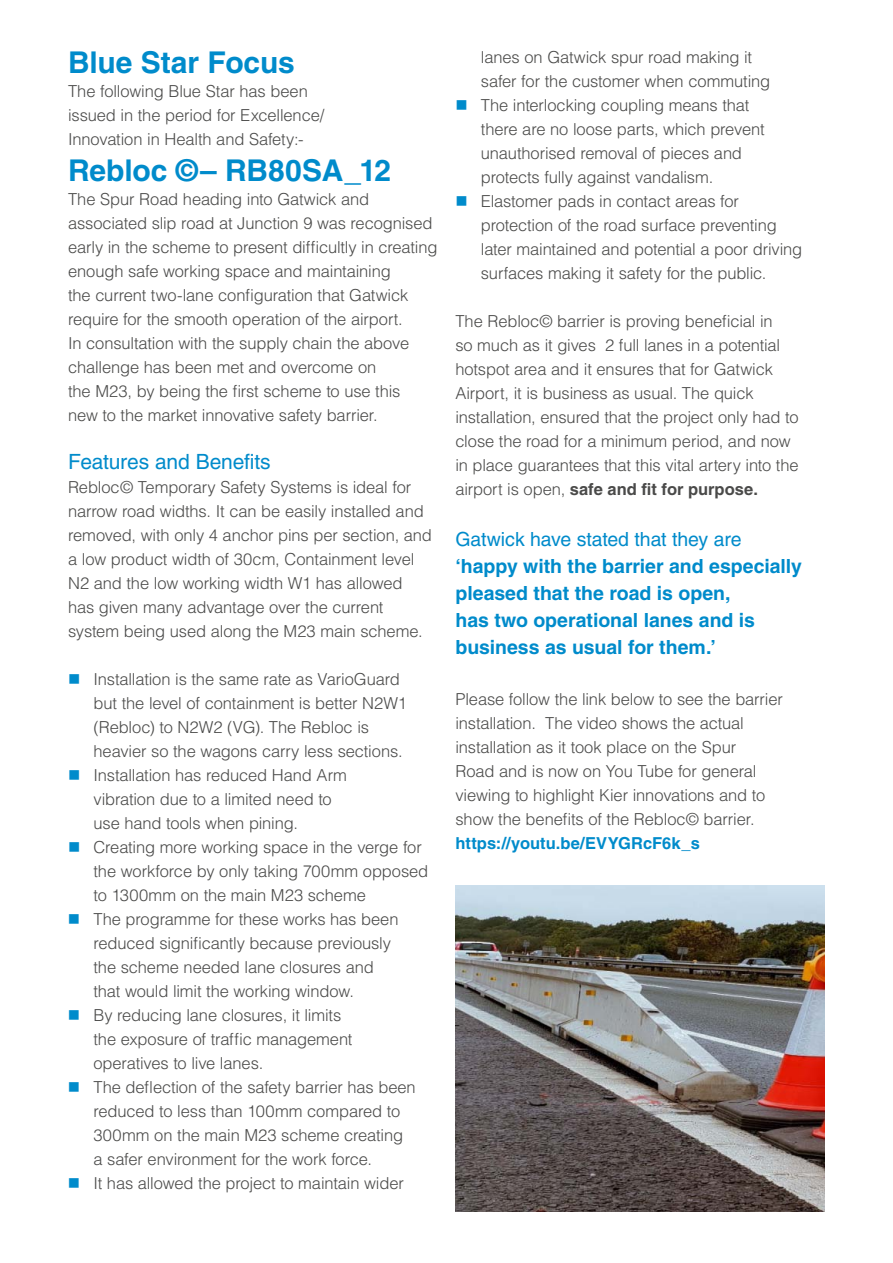
<style>
.page{position:relative;width:893px;height:1263px;background:#fff}
.page>*{position:absolute;margin:0;border:0;box-sizing:border-box;transform-origin:0 0}
.t1{font:700 30px "Helvetica LT Std";letter-spacing:-.005em;color:#008bcb}
.t2{font:21px "Helvetica LT Std";letter-spacing:-.005em;color:#008bcb}
.t3{font:700 19.5px/27px "Helvetica LT Std";color:#008bcb}
.t4{font:19.5px "Helvetica LT Std";letter-spacing:-.005em;color:#008bcb}
.t5{font:300 16.5px/24px "Helvetica LT Std";letter-spacing:-.01em;color:#4a4a49}
.t6{font:700 16.5px "Helvetica LT Std";color:#008bcb}
.s1{font-weight:700}
</style>
<div class="page">
<img style="left:455px;top:885px;width:370px;height:327px">
<h1 class="t1" style="left:68px;top:44px;width:228px">Blue Star Focus</h1>
<p class="t5" style="left:68px;top:79px;width:258px">The following Blue Star has been issued in the period for Excellence/<br>Innovation in Health and Safety:-</p>
<h1 class="t1" style="left:68px;top:152px;width:325px">Rebloc ©– RB80SA_12</h1>
<p class="t5" style="left:68px;top:187px;width:371px">The Spur Road heading into Gatwick and associated slip road at Junction 9 was recognised early in the scheme to present difficultly in creating enough safe working space and maintaining<br>the current two-lane configuration that Gatwick require for the smooth operation of the airport.<br>In consultation with the supply chain the above challenge has been met and overcome on<br>the M23, by being the first scheme to use this<br>new to the market innovative safety barrier.</p>
<p class="t2" style="left:68px;top:449px;width:204px">Features and Benefits</p>
<p class="t5" style="left:68px;top:475px;width:365px">Rebloc© Temporary Safety Systems is ideal for narrow road widths. It can be easily installed and removed, with only 4 anchor pins per section, and a low product width of 30cm, Containment level N2 and the low working width W1 has allowed has given many advantage over the current system being used along the M23 main scheme.</p>
<p class="t5" style="left:93px;top:667px;width:336px">Installation is the same rate as VarioGuard<br>but the level of containment is better N2W1 (Rebloc) to N2W2 (VG). The Rebloc is<br>heavier so the wagons carry less sections.<br>Installation has reduced Hand Arm<br>vibration due to a limited need to<br>use hand tools when pining.<br>Creating more working space in the verge for the workforce by only taking 700mm opposed to 1300mm on the main M23 scheme<br>The programme for these works has been reduced significantly because previously<br>the scheme needed lane closures and<br>that would limit the working window.<br>By reducing lane closures, it limits<br>the exposure of traffic management operatives to live lanes.<br>The deflection of the safety barrier has been reduced to less than 100mm compared to 300mm on the main M23 scheme creating<br>a safer environment for the work force.<br>It has allowed the project to maintain wider</p>
<p class="t5" style="left:481px;top:45px;width:323px">lanes on Gatwick spur road making it<br>safer for the customer when commuting<br>The interlocking coupling means that<br>there are no loose parts, which prevent unauthorised removal of pieces and protects fully against vandalism.<br>Elastomer pads in contact areas for protection of the road surface preventing later maintained and potential a poor driving surfaces making it safety for the public.</p>
<p class="t5" style="left:455px;top:309px;width:345px">The Rebloc© barrier is proving beneficial in<br>so much as it gives 2 full lanes in a potential hotspot area and it ensures that for Gatwick Airport, it is business as usual. The quick installation, ensured that the project only had to close the road for a minimum period, and now in place guarantees that this vital artery into the airport is open, <span class="s1">safe and fit for purpose.</span></p>
<p class="t4" style="left:455px;top:528px;width:287px">Gatwick have stated that they are</p>
<p class="t3" style="left:455px;top:552px;width:348px">‘happy with the barrier and especially pleased that the road is open,<br>has two operational lanes and is business as usual for them.’</p>
<p class="t5" style="left:455px;top:687px;width:329px">Please follow the link below to see the barrier installation. The video shows the actual installation as it took place on the Spur<br>Road and is now on You Tube for general viewing to highlight Kier innovations and to show the benefits of the Rebloc© barrier.</p>
<p class="t6" style="left:455px;top:833px;width:246px">https://youtu.be/EVYGRcF6k_s</p>
</div>
